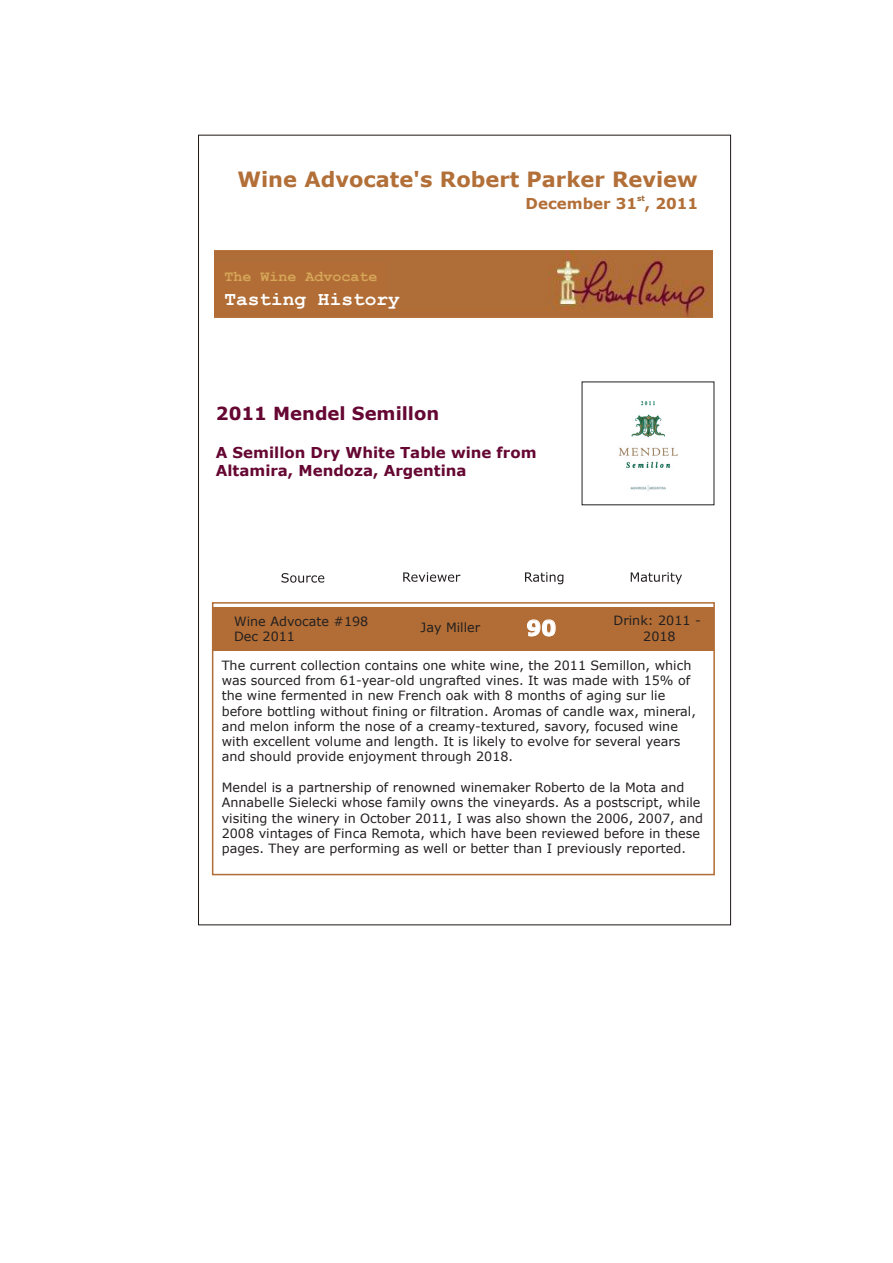
<style>
.page{position:relative;width:893px;height:1263px;background:#fff}
.page>*{position:absolute;margin:0;border:0;box-sizing:border-box;transform-origin:0 0}
.t1{font:700 21px "Verdana";color:#b26f38}
.t2{font:700 21px "Verdana";color:#fff}
.t3{font:700 19.5px "Courier New";color:#fff}
.t4{font:700 18px "Verdana";color:#650732}
.t5{font:700 15px/18px "Verdana";color:#650732}
.t6{font:700 15px "Courier New";color:#d6a659}
.t7{font:700 15px "Verdana";color:#b26f38}
.t8{font:12.75px/15.3px "Verdana";color:#231f20}
.t9{font:700 7.5px "Verdana";color:#9d6935}
</style>
<div class="page">
<img style="left:214px;top:251px;width:499px;height:66px">
<div style="left:214px;top:263px;width:173px;height:53px;background:#b16d35"></div>
<svg style="left:281px;top:573px;width:43px;height:10px"></svg>
<svg style="left:631px;top:572px;width:51px;height:12px"></svg>
<svg style="left:525px;top:572px;width:38px;height:12px"></svg>
<svg style="left:403px;top:572px;width:57px;height:10px"></svg>
<div style="left:212px;top:607px;width:502px;height:44px;background:#b16d35"></div>
<svg style="left:527px;top:619px;width:29px;height:18px"></svg>
<div style="left:212px;top:602px;width:503px;height:273px;border:2px solid #b16d35"></div>
<img style="left:618px;top:401px;width:60px;height:91px">
<h1 class="t1" style="left:237px;top:165px;width:462px">Wine Advocate's Robert Parker Review</h1>
<p class="t6" style="left:224px;top:267px;width:155px">The Wine Advocate</p>
<h2 class="t3" style="left:224px;top:287px;width:177px">Tasting History</h2>
<p class="t9" style="left:637px;top:193px;width:9px">st</p>
<p class="t7" style="left:526px;top:192px;width:174px">December 31 , 2011</p>
<h3 class="t4" style="left:216px;top:401px;width:225px">2011 Mendel Semillon</h3>
<p class="t5" style="left:216px;top:443px;width:322px">A Semillon Dry White Table wine from<br>Altamira, Mendoza, Argentina</p>
<p class="t8" style="left:234px;top:613px;width:136px">Wine Advocate #198<br>Dec 2011</p>
<p class="t8" style="left:421px;top:619px;width:61px">Jay Miller</p>
<h1 class="t2" style="left:526px;top:613px;width:31px">90</h1>
<p class="t8" style="left:613px;top:613px;width:89px;text-align:center">Drink: 2011 -<br>2018</p>
<p class="t8" style="left:222px;top:657px;width:476px">The current collection contains one white wine, the 2011 Semillon, which was sourced from 61-year-old ungrafted vines. It was made with 15% of the wine fermented in new French oak with 8 months of aging sur lie before bottling without fining or filtration. Aromas of candle wax, mineral, and melon inform the nose of a creamy-textured, savory, focused wine with excellent volume and length. It is likely to evolve for several years and should provide enjoyment through 2018.</p>
<p class="t8" style="left:222px;top:780px;width:483px">Mendel is a partnership of renowned winemaker Roberto de la Mota and Annabelle Sielecki whose family owns the vineyards. As a postscript, while visiting the winery in October 2011, I was also shown the 2006, 2007, and 2008 vintages of Finca Remota, which have been reviewed before in these pages. They are performing as well or better than I previously reported.</p>
<h1 class="t2" style="left:522px;top:614px;width:50px">94+</h1>
</div>
